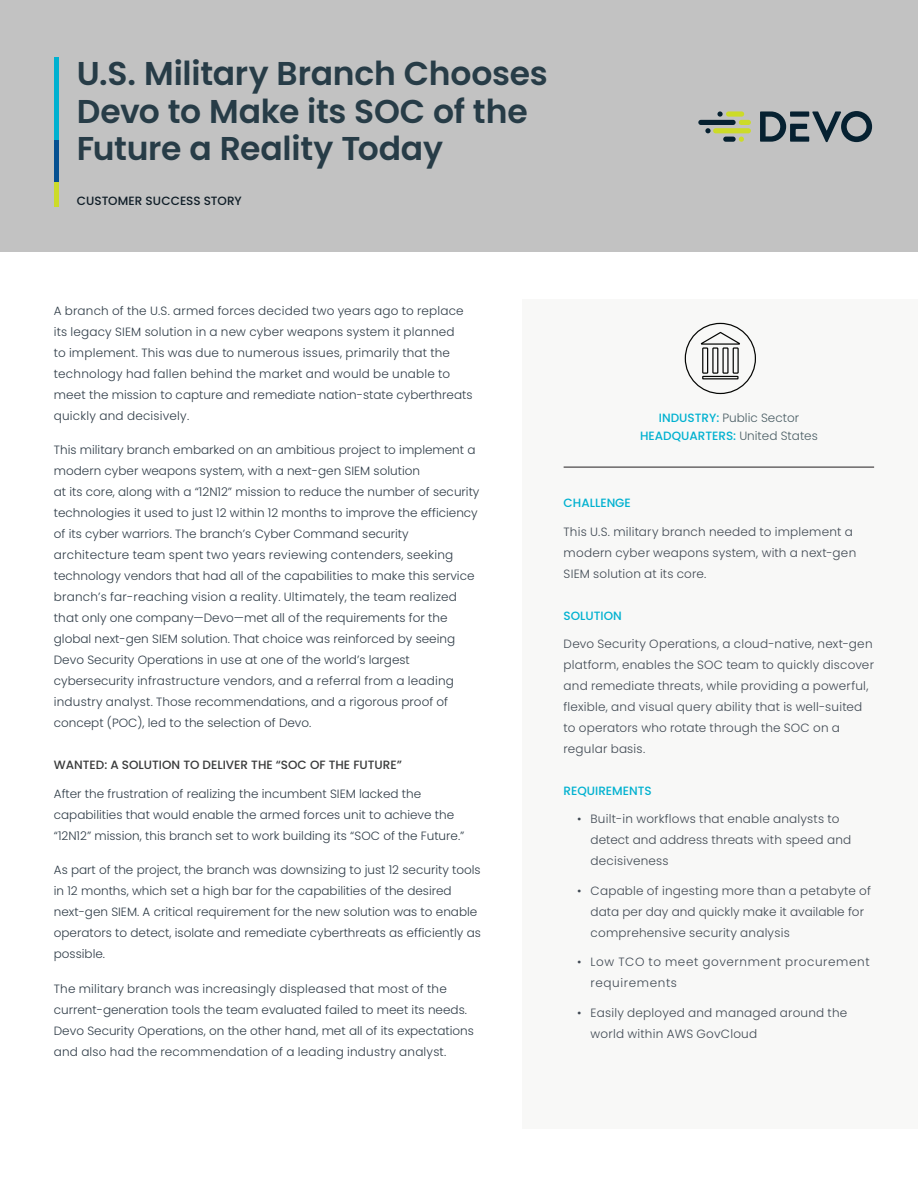
<style>
.page{position:relative;width:918px;height:1188px;background:#fff}
.page>*{position:absolute;margin:0;border:0;box-sizing:border-box;transform-origin:0 0}
.t1{font:600 33px/37.5px "Poppins";letter-spacing:-.005em;color:#273c47}
.t2{font:300 12px/21px "Poppins";color:#303d48}
.t3{font:300 12px/21px "Poppins";letter-spacing:.015em;color:#404953}
.t4{font:300 12px/21px "Poppins";letter-spacing:.05em;color:#404953}
.t5{font:300 12px/18px "Poppins";color:#4a5d64;text-align:center}
.t6{font:500 12px "Poppins";color:#393a3a}
.t7{font:500 12px "Poppins";color:#00b1d0}
.t8{font:500 12px "Poppins";letter-spacing:.005em;color:#0f1d27}
.s1{font-weight:500;color:#00b1d0}
</style>
<div class="page">
<div style="left:0;top:0;width:918px;height:252px;background:#c2c2c2"></div>
<svg style="left:717px;top:111px;width:6px;height:6px"></svg>
<svg style="left:760px;top:111px;width:112px;height:31px"></svg>
<div style="left:790px;top:111px;width:19px;height:6px;background:#062131"></div>
<div style="left:726px;top:111px;width:18px;height:6px;background:#ccdb29;border-radius:3px"></div>
<div style="left:713px;top:128px;width:38px;height:5px;background:#ccdb29;border-radius:3px"></div>
<div style="left:739px;top:120px;width:12px;height:5px;background:#ccdb29;border-radius:3px"></div>
<svg style="left:739px;top:137px;width:5px;height:5px"></svg>
<div style="left:698px;top:120px;width:38px;height:5px;background:#062131;border-radius:3px"></div>
<div style="left:723px;top:137px;width:13px;height:5px;background:#062131;border-radius:3px"></div>
<svg style="left:705px;top:128px;width:6px;height:5px"></svg>
<div style="left:523px;top:299px;width:395px;height:830px;background:#f8f8f7"></div>
<div style="left:54px;top:181px;width:5px;height:26px;background:#ccdb29"></div>
<div style="left:54px;top:140px;width:5px;height:41px;background:#055091"></div>
<div style="left:54px;top:57px;width:5px;height:83px;background:#00b1d0"></div>
<div style="left:685px;top:323px;width:71px;height:71px;border:1px solid #040503;border-radius:50%"></div>
<svg style="left:700px;top:331px;width:40px;height:14px"></svg>
<div style="left:702px;top:347px;width:6px;height:27px;border:1px solid #040503"></div>
<div style="left:712px;top:347px;width:6px;height:27px;border:1px solid #040503"></div>
<div style="left:722px;top:347px;width:7px;height:27px;border:1px solid #040503"></div>
<div style="left:733px;top:347px;width:6px;height:27px;border:1px solid #040503"></div>
<div style="left:702px;top:376px;width:37px;height:3px;border:1px solid #040503"></div>
<hr style="left:564px;top:467px;width:310px;height:1px;background:#231f20">
<h1 class="t1" style="left:77px;top:55px;width:473px">U.S. Military Branch Chooses<br>Devo to Make its SOC of the<br>Future a Reality Today</h1>
<p class="t8" style="left:77px;top:194px;width:166px">CUSTOMER SUCCESS STORY</p>
<p class="t2" style="left:54px;top:300px;width:420px">A branch of the U.S. armed forces decided two years ago to replace its legacy SIEM solution in a new cyber weapons system it planned<br>to implement. This was due to numerous issues, primarily that the technology had fallen behind the market and would be unable to meet the mission to capture and remediate nation-state cyberthreats quickly and decisively.</p>
<p class="t2" style="left:54px;top:440px;width:427px">This military branch embarked on an ambitious project to implement a modern cyber weapons system, with a next-gen SIEM solution<br>at its core, along with a “12N12” mission to reduce the number of security technologies it used to just 12 within 12 months to improve the efficiency of its cyber warriors. The branch’s Cyber Command security architecture team spent two years reviewing contenders, seeking technology vendors that had all of the capabilities to make this service branch’s far-reaching vision a reality. Ultimately, the team realized that only one company—Devo—met all of the requirements for the global next-gen SIEM solution. That choice was reinforced by seeing Devo Security Operations in use at one of the world’s largest cybersecurity infrastructure vendors, and a referral from a leading industry analyst. Those recommendations, and a rigorous proof of concept (POC), led to the selection of Devo.</p>
<p class="t6" style="left:54px;top:758px;width:350px">WANTED: A SOLUTION TO DELIVER THE “SOC OF THE FUTURE”</p>
<p class="t2" style="left:54px;top:783px;width:412px">After the frustration of realizing the incumbent SIEM lacked the capabilities that would enable the armed forces unit to achieve the “12N12” mission, this branch set to work building its “SOC of the Future.”</p>
<p class="t2" style="left:54px;top:860px;width:429px">As part of the project, the branch was downsizing to just 12 security tools in 12 months, which set a high bar for the capabilities of the desired next-gen SIEM. A critical requirement for the new solution was to enable operators to detect, isolate and remediate cyberthreats as efficiently as possible.</p>
<p class="t2" style="left:54px;top:978px;width:422px">The military branch was increasingly displeased that most of the current-generation tools the team evaluated failed to meet its needs.<br>Devo Security Operations, on the other hand, met all of its expectations and also had the recommendation of a leading industry analyst.</p>
<p class="t5" style="left:640px;top:409px;width:179px"><span class="s1">INDUSTRY:</span> Public Sector<br><span class="s1">HEADQUARTERS:</span> United States</p>
<p class="t7" style="left:564px;top:496px;width:69px">CHALLENGE</p>
<p class="t3" style="left:564px;top:521px;width:294px">This U.S. military branch needed to implement a modern cyber weapons system, with a next-gen<br>SIEM solution at its core.</p>
<p class="t7" style="left:564px;top:608px;width:60px">SOLUTION</p>
<p class="t3" style="left:564px;top:633px;width:312px">Devo Security Operations, a cloud-native, next-gen platform, enables the SOC team to quickly discover and remediate threats, while providing a powerful, flexible, and visual query ability that is well-suited to operators who rotate through the SOC on a regular basis.</p>
<p class="t7" style="left:564px;top:784px;width:90px">REQUIREMENTS</p>
<p class="t3" style="left:591px;top:808px;width:262px;text-indent:-14px">• Built-in workflows that enable analysts to detect and address threats with speed and decisiveness</p>
<p class="t3" style="left:591px;top:880px;width:282px;text-indent:-14px">• Capable of ingesting more than a petabyte of data per day and quickly make it available for comprehensive security analysis</p>
<p class="t4" style="left:591px;top:952px;width:281px;text-indent:-14px">• Low TCO to meet government procurement requirements</p>
<p class="t3" style="left:591px;top:1003px;width:258px;text-indent:-14px">• Easily deployed and managed around the world within AWS GovCloud</p>
</div>
